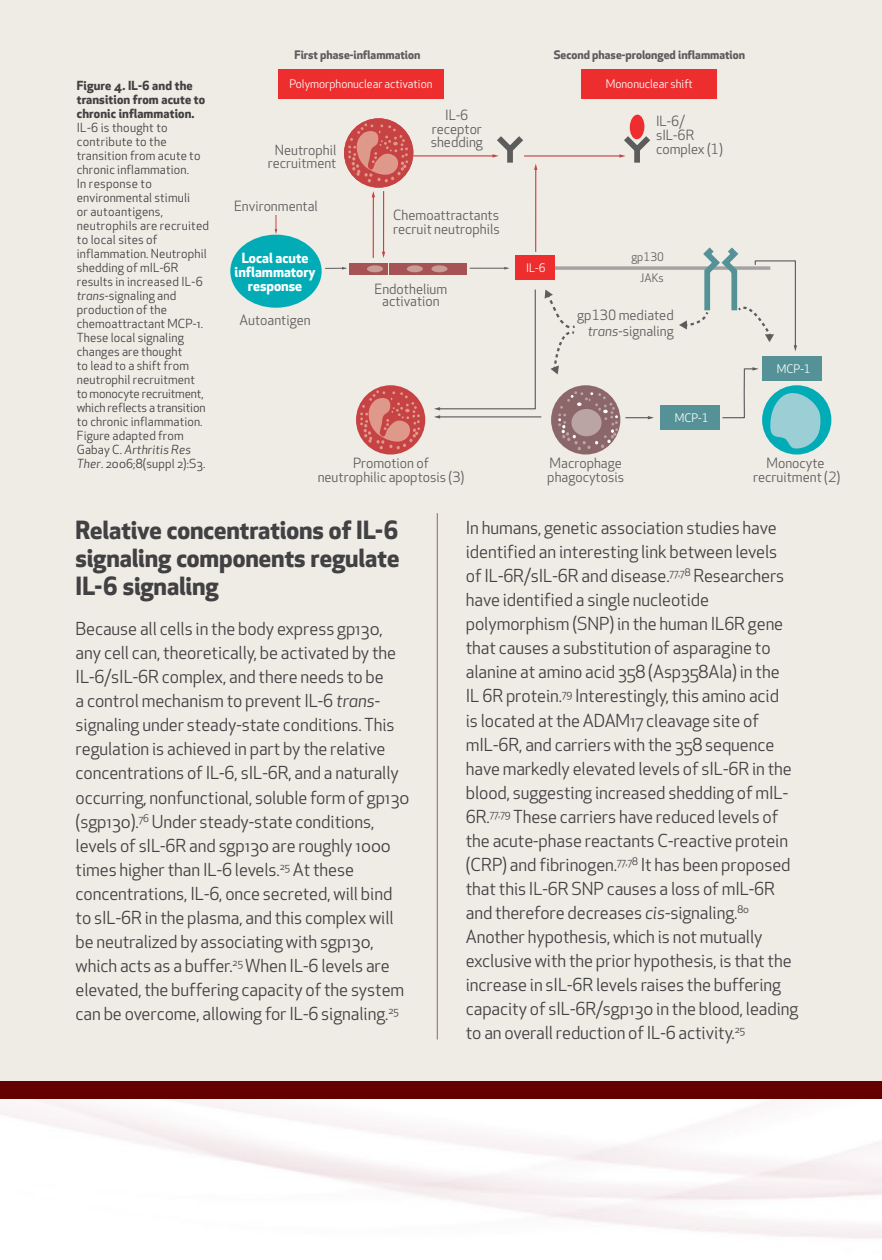
<style>
.page{position:relative;width:882px;height:1260px;background:#fff}
.page>*{position:absolute;margin:0;border:0;box-sizing:border-box;transform-origin:0 0}
.t1{font:700 24.5px/28px "Apex New";letter-spacing:-.005em;color:#414042;text-align:justify}
.t2{font:17.5px/24px "Apex New";letter-spacing:-.005em;color:#414042}
.t3{font:13.83px/13.8px "Apex New";color:#5d5c5d;text-align:center}
.t4{font:700 13.83px/13.8px "Apex New";color:#fff;text-align:center}
.t5{font:12.25px/14px "Apex New";letter-spacing:.01em;color:#414042}
.t6{font:700 12.25px/14px "Apex New";letter-spacing:.01em;color:#414042}
.t7{font:11.55px "Apex New";color:#fff}
.t8{font:700 11.55px "Apex New";color:#5d5c5d}
.t9{font:11.55px/21.2px "Apex New";color:#5d5c5d;text-align:right}
.s1{font-style:italic}
</style>
<div class="page">
<div style="left:0;top:0;width:882px;height:1099px;background:#efece5"></div>
<div style="left:0;top:1082px;width:882px;height:17px;background:#650000"></div>
<div style="left:660px;top:406px;width:60px;height:24px;background:#549297"></div>
<div style="left:762px;top:357px;width:60px;height:24px;background:#549297"></div>
<div style="left:278px;top:69px;width:166px;height:29px;background:#ee2d2e"></div>
<div style="left:582px;top:69px;width:135px;height:29px;background:#ee2d2e"></div>
<hr style="left:413px;top:155px;width:81px;height:1px;background:#c64243">
<hr style="left:524px;top:155px;width:97px;height:2px;background:#c64243">
<svg style="left:275px;top:215px;width:2px;height:19px"></svg>
<hr style="left:373px;top:196px;width:1px;height:62px;background:#c64243">
<svg style="left:372px;top:191px;width:3px;height:6px"></svg>
<hr style="left:383px;top:191px;width:1px;height:62px;background:#c64243">
<svg style="left:382px;top:252px;width:3px;height:6px"></svg>
<svg style="left:625px;top:416px;width:29px;height:3px"></svg>
<div style="left:349px;top:263px;width:39px;height:11px;background:#a65356"></div>
<div style="left:367px;top:265px;width:16px;height:7px;background:#ca9c97;border-radius:50%"></div>
<div style="left:389px;top:263px;width:39px;height:11px;background:#a65356"></div>
<div style="left:407px;top:265px;width:16px;height:7px;background:#ca9c97;border-radius:50%"></div>
<div style="left:429px;top:263px;width:38px;height:11px;background:#a65356"></div>
<div style="left:431px;top:265px;width:16px;height:7px;background:#ca9c97;border-radius:50%"></div>
<svg style="left:491px;top:136px;width:38px;height:22px"></svg>
<div style="left:507px;top:149px;width:6px;height:14px;background:#5d5c5d"></div>
<div style="left:630px;top:115px;width:15px;height:24px;background:#ee2d2e;border-radius:50%"></div>
<svg style="left:618px;top:130px;width:32px;height:28px"></svg>
<div style="left:634px;top:149px;width:6px;height:14px;background:#5d5c5d"></div>
<hr style="left:470px;top:268px;width:35px;height:1px;background:#5d5c5d">
<svg style="left:504px;top:267px;width:5px;height:3px"></svg>
<svg style="left:325px;top:267px;width:22px;height:3px"></svg>
<svg style="left:555px;top:266px;width:124px;height:4px"></svg>
<hr style="left:439px;top:416px;width:102px;height:1px;background:#5d5c5d">
<svg style="left:434px;top:289px;width:102px;height:130px"></svg>
<hr style="left:535px;top:169px;width:1px;height:83px;background:#c64243">
<svg style="left:534px;top:164px;width:3px;height:6px"></svg>
<svg style="left:722px;top:367px;width:37px;height:52px"></svg>
<div style="left:515px;top:256px;width:40px;height:24px;background:#ee2d2e"></div>
<svg style="left:545px;top:290px;width:30px;height:84px"></svg>
<div style="left:344px;top:118px;width:69px;height:70px;background:#c64243;border-radius:50%"></div>
<div style="left:762px;top:385px;width:69px;height:70px;background:#01acb6;border-radius:50%"></div>
<svg style="left:770px;top:388px;width:51px;height:61px"></svg>
<div style="left:230px;top:235px;width:92px;height:73px;background:#01acb6;border-radius:50%"></div>
<svg style="left:679px;top:247px;width:118px;height:104px"></svg>
<div style="left:551px;top:385px;width:69px;height:70px;background:#8b6769;border-radius:50%"></div>
<div style="left:356px;top:385px;width:69px;height:70px;background:#c64243;border-radius:50%"></div>
<svg style="left:360px;top:390px;width:60px;height:59px"></svg>
<svg style="left:348px;top:123px;width:60px;height:59px"></svg>
<svg style="left:558px;top:391px;width:60px;height:59px"></svg>
<div style="left:571px;top:409px;width:31px;height:27px;background:#bba4a4;border-radius:50%"></div>
<hr style="left:437px;top:513px;width:1px;height:527px;background:#8d6568">
<p class="t6" style="left:77px;top:79px;width:130px">Figure 4. IL-6 and the transition from acute to chronic inflammation.</p>
<p class="t5" style="left:77px;top:121px;width:134px">IL-6 is thought to contribute to the transition from acute to chronic inflammation.<br>In response to environmental stimuli<br>or autoantigens, neutrophils are recruited to local sites of inflammation. Neutrophil shedding of mIL-6R results in increased IL-6 <span class="s1">trans</span>-signaling and production of the chemoattractant MCP-1.<br>These local signaling changes are thought<br>to lead to a shift from neutrophil recruitment to monocyte recruitment, which reflects a transition to chronic inflammation.<br>Figure adapted from<br>Gabay C. <span class="s1">Arthritis Res<br>Ther</span>. 2006;8(suppl 2):S3.</p>
<p class="t8" style="left:295px;top:48px;width:127px">First phase-inflammation</p>
<p class="t8" style="left:554px;top:48px;width:193px">Second phase-prolonged inflammation</p>
<p class="t7" style="left:289px;top:78px;width:145px">Polymorphonuclear activation</p>
<p class="t7" style="left:606px;top:78px;width:89px">Mononuclear shift</p>
<p class="t3" style="left:431px;top:108px;width:54px">IL-6 receptor shedding</p>
<p class="t3" style="left:656px;top:115px;width:40px;text-align:left">IL-6/ sIL-6R</p>
<p class="t3" style="left:275px;top:143px;width:63px">Neutrophil</p>
<p class="t3" style="left:656px;top:142px;width:68px">complex (1)</p>
<p class="t3" style="left:268px;top:157px;width:70px">recruitment</p>
<p class="t3" style="left:234px;top:200px;width:85px">Environmental</p>
<p class="t4" style="left:235px;top:252px;width:83px">Local acute inflammatory response</p>
<p class="t3" style="left:240px;top:314px;width:73px">Autoantigen</p>
<p class="t3" style="left:393px;top:208px;width:108px;text-align:left">Chemoattractants recruit neutrophils</p>
<p class="t3" style="left:375px;top:283px;width:74px;line-height:12.6px">Endothelium activation</p>
<p class="t3" style="left:318px;top:456px;width:148px">Promotion of neutrophilic apoptosis (3)</p>
<p class="t7" style="left:526px;top:262px;width:21px">IL-6</p>
<p class="t9" style="left:631px;top:247px;width:34px">gp130<br>JAKs</p>
<p class="t3" style="left:577px;top:307px;width:98px;line-height:16.4px;text-align:right">gp130 mediated <span class="s1">trans</span>-signaling</p>
<p class="t7" style="left:675px;top:411px;width:35px">MCP-1</p>
<p class="t7" style="left:777px;top:363px;width:35px">MCP-1</p>
<p class="t3" style="left:547px;top:456px;width:78px;text-align:left">Macrophage phagocytosis</p>
<p class="t3" style="left:753px;top:456px;width:88px">Monocyte recruitment (2)</p>
<h1 class="t1" style="left:76px;top:517px;width:325px">Relative concentrations of IL-6 signaling components regulate IL-6 signaling</h1>
<p class="t2" style="left:76px;top:617px;width:335px">Because all cells in the body express gp130, any cell can, theoretically, be activated by the IL-6/sIL-6R complex, and there needs to be<br>a control mechanism to prevent IL-6 <span class="s1">trans&shy;</span>signaling under steady-state conditions. This regulation is achieved in part by the relative concentrations of IL-6, sIL-6R, and a naturally occurring, nonfunctional, soluble form of gp130 (sgp130).<sup>76</sup> Under steady-state conditions, levels of sIL-6R and sgp130 are roughly 1000 times higher than IL-6 levels.<sup>25</sup> At these concentrations, IL-6, once secreted, will bind to sIL-6R in the plasma, and this complex will be neutralized by associating with sgp130, which acts as a buffer.<sup>25</sup> When IL-6 levels are elevated, the buffering capacity of the system can be overcome, allowing for IL-6 signaling.<sup>25</sup></p>
<p class="t2" style="left:466px;top:516px;width:334px">In humans, genetic association studies have identified an interesting link between levels<br>of IL-6R/sIL-6R and disease.<sup>77,78</sup> Researchers have identified a single nucleotide polymorphism (SNP) in the human IL6R gene that causes a substitution of asparagine to alanine at amino acid 358 (Asp358Ala) in the<br>IL 6R protein.<sup>79</sup> Interestingly, this amino acid<br>is located at the ADAM17 cleavage site of mIL-6R, and carriers with the 358 sequence have markedly elevated levels of sIL-6R in the blood, suggesting increased shedding of mIL-6R.<sup>77,79</sup> These carriers have reduced levels of the acute-phase reactants C-reactive protein (CRP) and fibrinogen.<sup>77,78</sup> It has been proposed that this IL-6R SNP causes a loss of mIL-6R and therefore decreases <span class="s1">cis</span>-signaling.<sup>80<br></sup>Another hypothesis, which is not mutually exclusive with the prior hypothesis, is that the increase in sIL-6R levels raises the buffering capacity of sIL-6R/sgp130 in the blood, leading to an overall reduction of IL-6 activity.<sup>25</sup></p>
</div>
